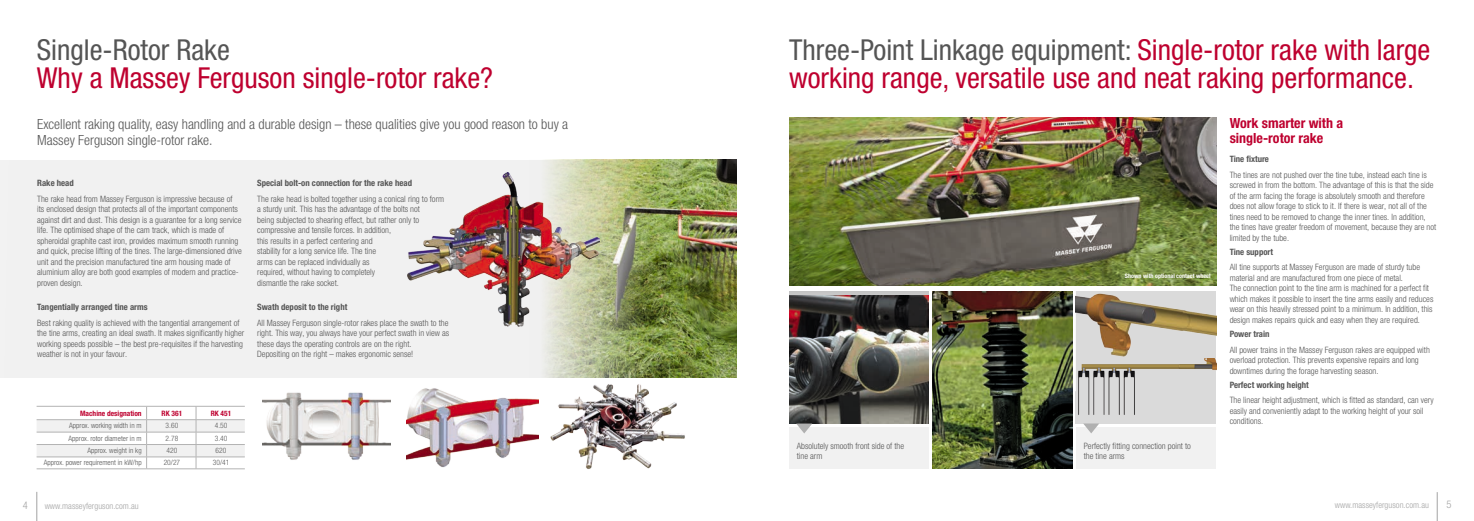
<style>
.page{position:relative;width:1474px;height:521px;background:#fff}
.page>*{position:absolute;margin:0;border:0;box-sizing:border-box;transform-origin:0 0}
.t1{font:condensed 28.88px/28px "Helvetica Neue";color:#be002f}
.t2{font:condensed 28.88px "Helvetica Neue";color:#555}
.t3{font:300 condensed 14px/16.6px "Helvetica Neue";color:#555}
.t4{font:700 condensed 14px/14.9px "Helvetica Neue";color:#be002f}
.t5{font:300 condensed 10.5px "Helvetica Neue";color:#a3a3a3}
.t6{font:300 condensed 8.75px/10.5px "Helvetica Neue";color:#555}
.t7{font:700 condensed 8.75px "Helvetica Neue";color:#555}
.t8{font:300 condensed 8.75px "Helvetica Neue";letter-spacing:.005em;color:#a3a3a3}
.t9{font:300 condensed 7.44px "Helvetica Neue";letter-spacing:.005em;color:#555}
.t10{font:700 condensed 7.44px "Helvetica Neue";color:#be002f}
.t11{font:700 condensed 6.12px "Helvetica Neue";color:#fff}
.s1{color:#555}
</style>
<div class="page">
<svg style="left:36px;top:492px;width:1px;height:29px"></svg>
<svg style="left:1436px;top:492px;width:1px;height:29px"></svg>
<div style="left:0;top:160px;width:737px;height:218px;background:#f1f1f1"></div>
<img style="left:544px;top:160px;width:193px;height:218px">
<svg style="left:37px;top:406px;width:208px;height:63px"></svg>
<img style="left:406px;top:388px;width:132px;height:80px">
<img style="left:263px;top:392px;width:128px;height:68px">
<img style="left:550px;top:384px;width:135px;height:85px">
<img style="left:408px;top:172px;width:191px;height:154px">
<img style="left:789px;top:118px;width:427px;height:168px">
<img style="left:932px;top:291px;width:140px;height:178px">
<div style="left:789px;top:291px;width:139px;height:91px;background:#c7c7c7"></div>
<img style="left:789px;top:295px;width:139px;height:128px">
<img style="left:1075px;top:291px;width:141px;height:132px">
<div style="left:789px;top:428px;width:139px;height:41px;background:#f1f1f1"></div>
<svg style="left:796px;top:423px;width:16px;height:10px"></svg>
<div style="left:1076px;top:428px;width:139px;height:41px;background:#f1f1f1"></div>
<svg style="left:1083px;top:423px;width:16px;height:10px"></svg>
<h1 class="t2" style="left:37px;top:33px;width:194px">Single-Rotor Rake</h1>
<h1 class="t1" style="left:37px;top:64px;width:458px">Why a Massey Ferguson single-rotor rake?</h1>
<h2 class="t3" style="left:37px;top:115px;width:532px">Excellent raking quality, easy handling and a durable design – these qualities give you good reason to buy a<br>Massey Ferguson single-rotor rake.</h2>
<p class="t7" style="left:37px;top:178px;width:38px">Rake head</p>
<p class="t6" style="left:37px;top:193px;width:206px">The rake head from Massey Ferguson is impressive because of its enclosed design that protects all of the important components against dirt and dust. This design is a guarantee for a long service life. The optimised shape of the cam track, which is made of spheroidal graphite cast iron, provides maximum smooth running and quick, precise lifting of the tines. The large-dimensioned drive unit and the precision manufactured tine arm housing made of aluminium alloy are both good examples of modern and practice&shy;proven design.</p>
<p class="t7" style="left:37px;top:302px;width:112px">Tangentially arranged tine arms</p>
<p class="t6" style="left:37px;top:317px;width:209px">Best raking quality is achieved with the tangential arrangement of the tine arms, creating an ideal swath. It makes significantly higher working speeds possible – the best pre-requisites if the harvesting weather is not in your favour.</p>
<p class="t7" style="left:257px;top:178px;width:156px">Special bolt-on connection for the rake head</p>
<p class="t6" style="left:257px;top:193px;width:188px">The rake head is bolted together using a conical ring to form a sturdy unit. This has the advantage of the bolts not<br>being subjected to shearing effect, but rather only to compressive and tensile forces. In addition,<br>this results in a perfect centering and<br>stability for a long service life. The tine<br>arms can be replaced individually as<br>required, without having to completely<br>dismantle the rake socket.</p>
<p class="t7" style="left:257px;top:302px;width:92px">Swath deposit to the right</p>
<p class="t6" style="left:257px;top:317px;width:193px">All Massey Ferguson single-rotor rakes place the swath to the right. This way, you always have your perfect swath in view as these days the operating controls are on the right.<br>Depositing on the right – makes ergonomic sense!</p>
<p class="t10" style="left:80px;top:409px;width:63px">Machine designation</p>
<p class="t10" style="left:162px;top:409px;width:22px">RK 361</p>
<p class="t10" style="left:211px;top:409px;width:22px">RK 451</p>
<p class="t9" style="left:69px;top:421px;width:74px">Approx. working width in m</p>
<p class="t9" style="left:166px;top:421px;width:14px">3.60</p>
<p class="t9" style="left:215px;top:421px;width:14px">4.50</p>
<p class="t9" style="left:68px;top:434px;width:75px">Approx. rotor diameter in m</p>
<p class="t9" style="left:166px;top:434px;width:14px">2.78</p>
<p class="t9" style="left:215px;top:434px;width:14px">3.40</p>
<p class="t9" style="left:87px;top:446px;width:56px">Approx. weight in kg</p>
<p class="t9" style="left:166px;top:446px;width:12px">420</p>
<p class="t9" style="left:216px;top:446px;width:12px">620</p>
<p class="t9" style="left:44px;top:458px;width:99px">Approx. power requirement in kW/hp</p>
<p class="t9" style="left:164px;top:458px;width:18px">20/27</p>
<p class="t9" style="left:213px;top:458px;width:18px">30/41</p>
<h1 class="t1" style="left:789px;top:36px;width:643px"><span class="s1">Three-Point Linkage equipment:</span> Single-rotor rake with large working range, versatile use and neat raking performance.</h1>
<h2 class="t4" style="left:1229px;top:115px;width:115px">Work smarter with a single-rotor rake</h2>
<p class="t7" style="left:1229px;top:154px;width:41px">Tine fixture</p>
<p class="t6" style="left:1229px;top:169px;width:208px">The tines are not pushed over the tine tube, instead each tine is screwed in from the bottom. The advantage of this is that the side of the arm facing the forage is absolutely smooth and therefore does not allow forage to stick to it. If there is wear, not all of the tines need to be removed to change the inner tines. In addition, the tines have greater freedom of movement, because they are not limited by the tube.</p>
<p class="t7" style="left:1229px;top:246px;width:45px">Tine support</p>
<p class="t6" style="left:1229px;top:262px;width:205px">All tine supports at Massey Ferguson are made of sturdy tube material and are manufactured from one piece of metal.<br>The connection point to the tine arm is machined for a perfect fit which makes it possible to insert the tine arms easily and reduces wear on this heavily stressed point to a minimum. In addition, this design makes repairs quick and easy when they are required.</p>
<p class="t7" style="left:1229px;top:329px;width:41px">Power train</p>
<p class="t6" style="left:1229px;top:344px;width:202px">All power trains in the Massey Ferguson rakes are equipped with overload protection. This prevents expensive repairs and long downtimes during the forage harvesting season.</p>
<p class="t7" style="left:1229px;top:379px;width:81px">Perfect working height</p>
<p class="t6" style="left:1229px;top:395px;width:205px">The linear height adjustment, which is fitted as standard, can very easily and conveniently adapt to the working height of your soil conditions.</p>
<p class="t11" style="left:1124px;top:272px;width:87px">Shown with optional contact wheel</p>
<p class="t6" style="left:796px;top:440px;width:109px">Absolutely smooth front side of the tine arm</p>
<p class="t6" style="left:1083px;top:440px;width:109px">Perfectly fitting connection point to the tine arms</p>
<p class="t5" style="left:23px;top:499px;width:7px">4</p>
<p class="t8" style="left:45px;top:501px;width:96px">www.masseyferguson.com.au</p>
<p class="t8" style="left:1334px;top:500px;width:96px">www.masseyferguson.com.au</p>
<p class="t5" style="left:1446px;top:499px;width:7px">5</p>
</div>
